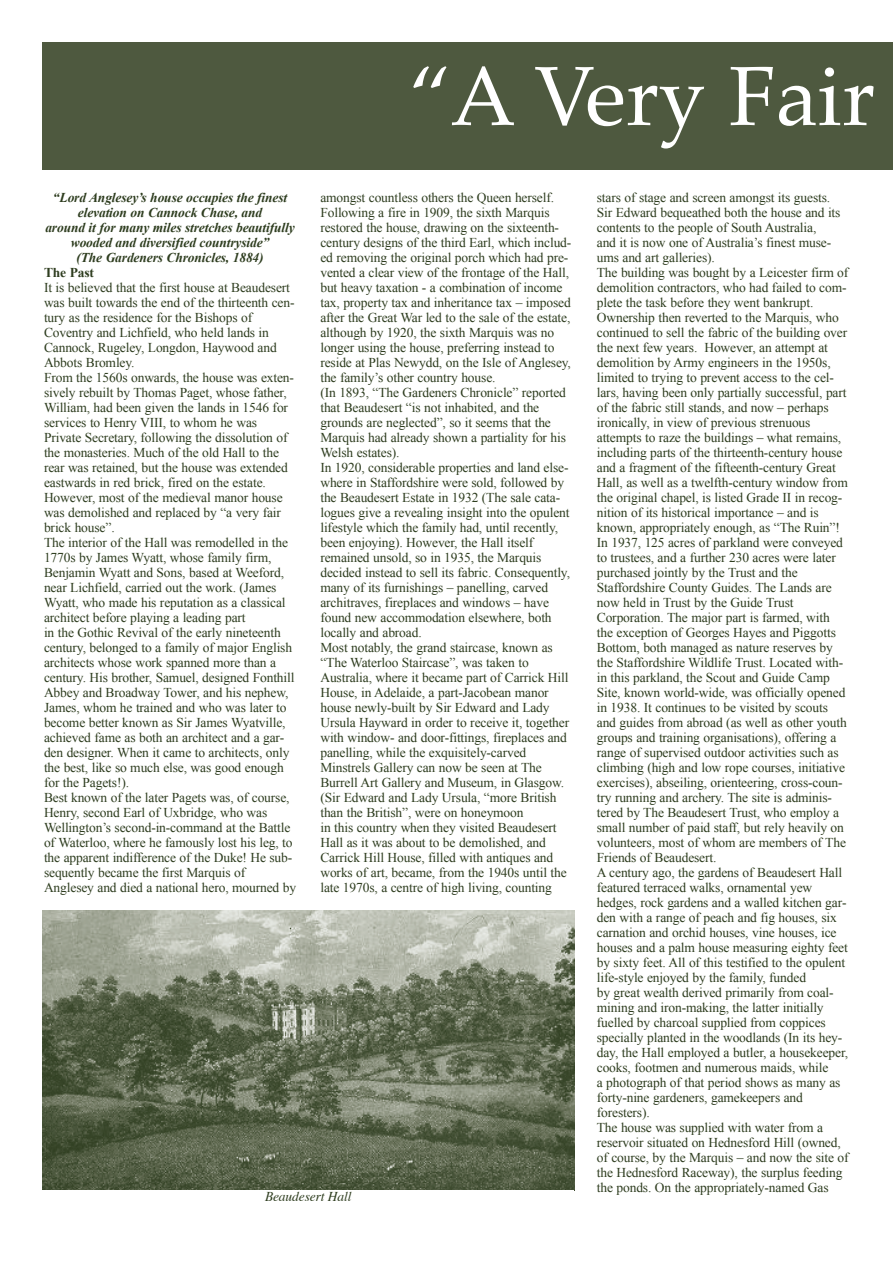
<style>
.page{position:relative;width:893px;height:1263px;background:#fff}
.page>*{position:absolute;margin:0;border:0;box-sizing:border-box;transform-origin:0 0}
.t1{font:84px "Palatino";color:#fff}
.t2{font:13.5px/15px "Times New Roman";letter-spacing:-.01em;color:#2e3d1f}
.t3{font:italic 700 13.5px/15px "Times New Roman";letter-spacing:-.01em;color:#2e3d1f;text-align:center}
.t4{font:italic 13.5px "Times";letter-spacing:-.01em;color:#2e3d1f}
.t5{font:700 13.5px "Times New Roman";letter-spacing:-.01em;color:#2e3d1f}
</style>
<div class="page">
<div style="left:43px;top:43px;width:850px;height:127px;background:#4e593f"></div>
<img style="left:43px;top:910px;width:531px;height:280px">
<h1 class="t1" style="left:408px;top:56px;width:468px">“A Very Fair</h1>
<p class="t3" style="left:45px;top:190px;width:251px">“Lord Anglesey’s house occupies the finest elevation on Cannock Chase, and<br>around it for many miles stretches beautifully wooded and diversified countryside”<br>(The Gardeners Chronicles, 1884)</p>
<p class="t5" style="left:44px;top:265px;width:52px">The Past</p>
<p class="t2" style="left:44px;top:280px;width:254px">It is believed that the first house at Beaudesert was built towards the end of the thirteenth cen&shy;tury as the residence for the Bishops of Coventry and Lichfield, who held lands in Cannock, Rugeley, Longdon, Haywood and Abbots Bromley.<br>From the 1560s onwards, the house was exten&shy;sively rebuilt by Thomas Paget, whose father, William, had been given the lands in 1546 for services to Henry VIII, to whom he was Private Secretary, following the dissolution of the monasteries. Much of the old Hall to the rear was retained, but the house was extended eastwards in red brick, fired on the estate.<br>However, most of the medieval manor house was demolished and replaced by “a very fair brick house”.<br>The interior of the Hall was remodelled in the 1770s by James Wyatt, whose family firm, Benjamin Wyatt and Sons, based at Weeford, near Lichfield, carried out the work. (James Wyatt, who made his reputation as a classical architect before playing a leading part<br>in the Gothic Revival of the early nineteenth century, belonged to a family of major English architects whose work spanned more than a century. His brother, Samuel, designed Fonthill Abbey and Broadway Tower, and his nephew, James, whom he trained and who was later to become better known as Sir James Wyatville, achieved fame as both an architect and a gar&shy;den designer. When it came to architects, only the best, like so much else, was good enough for the Pagets!).<br>Best known of the later Pagets was, of course, Henry, second Earl of Uxbridge, who was Wellington’s second-in-command at the Battle of Waterloo, where he famously lost his leg, to the apparent indifference of the Duke! He sub&shy;sequently became the first Marquis of Anglesey and died a national hero, mourned by</p>
<p class="t2" style="left:320px;top:190px;width:252px">amongst countless others the Queen herself.<br>Following a fire in 1909, the sixth Marquis restored the house, drawing on the sixteenth&shy;century designs of the third Earl, which includ&shy;ed removing the original porch which had pre&shy;vented a clear view of the frontage of the Hall, but heavy taxation - a combination of income tax, property tax and inheritance tax – imposed after the Great War led to the sale of the estate, although by 1920, the sixth Marquis was no longer using the house, preferring instead to reside at Plas Newydd, on the Isle of Anglesey, the family’s other country house.<br>(In 1893, “The Gardeners Chronicle” reported that Beaudesert “is not inhabited, and the grounds are neglected”, so it seems that the Marquis had already shown a partiality for his Welsh estates).<br>In 1920, considerable properties and land else&shy;where in Staffordshire were sold, followed by the Beaudesert Estate in 1932 (The sale cata&shy;logues give a revealing insight into the opulent lifestyle which the family had, until recently, been enjoying). However, the Hall itself remained unsold, so in 1935, the Marquis decided instead to sell its fabric. Consequently, many of its furnishings – panelling, carved architraves, fireplaces and windows – have found new accommodation elsewhere, both locally and abroad.<br>Most notably, the grand staircase, known as “The Waterloo Staircase”, was taken to Australia, where it became part of Carrick Hill House, in Adelaide, a part-Jacobean manor house newly-built by Sir Edward and Lady Ursula Hayward in order to receive it, together with window- and door-fittings, fireplaces and panelling, while the exquisitely-carved Minstrels Gallery can now be seen at The Burrell Art Gallery and Museum, in Glasgow. (Sir Edward and Lady Ursula, “more British than the British”, were on honeymoon<br>in this country when they visited Beaudesert Hall as it was about to be demolished, and Carrick Hill House, filled with antiques and works of art, became, from the 1940s until the late 1970s, a centre of high living, counting</p>
<p class="t4" style="left:265px;top:1191px;width:88px">Beaudesert Hall</p>
<p class="t2" style="left:597px;top:190px;width:253px">stars of stage and screen amongst its guests.<br>Sir Edward bequeathed both the house and its contents to the people of South Australia,<br>and it is now one of Australia’s finest muse&shy;ums and art galleries).<br>The building was bought by a Leicester firm of demolition contractors, who had failed to com&shy;plete the task before they went bankrupt.<br>Ownership then reverted to the Marquis, who continued to sell the fabric of the building over the next few years. However, an attempt at demolition by Army engineers in the 1950s, limited to trying to prevent access to the cel&shy;lars, having been only partially successful, part of the fabric still stands, and now – perhaps ironically, in view of previous strenuous attempts to raze the buildings – what remains, including parts of the thirteenth-century house and a fragment of the fifteenth-century Great Hall, as well as a twelfth-century window from the original chapel, is listed Grade II in recog&shy;nition of its historical importance – and is known, appropriately enough, as “The Ruin”!<br>In 1937, 125 acres of parkland were conveyed to trustees, and a further 230 acres were later purchased jointly by the Trust and the Staffordshire County Guides. The Lands are now held in Trust by the Guide Trust Corporation. The major part is farmed, with the exception of Georges Hayes and Piggotts Bottom, both managed as nature reserves by the Staffordshire Wildlife Trust. Located with&shy;in this parkland, the Scout and Guide Camp Site, known world-wide, was officially opened in 1938. It continues to be visited by scouts and guides from abroad (as well as other youth groups and training organisations), offering a range of supervised outdoor activities such as climbing (high and low rope courses, initiative exercises), abseiling, orienteering, cross-coun&shy;try running and archery. The site is adminis&shy;tered by The Beaudesert Trust, who employ a small number of paid staff, but rely heavily on volunteers, most of whom are members of The Friends of Beaudesert.<br>A century ago, the gardens of Beaudesert Hall featured terraced walks, ornamental yew hedges, rock gardens and a walled kitchen gar&shy;den with a range of peach and fig houses, six carnation and orchid houses, vine houses, ice houses and a palm house measuring eighty feet by sixty feet. All of this testified to the opulent life-style enjoyed by the family, funded<br>by great wealth derived primarily from coal&shy;mining and iron-making, the latter initially fuelled by charcoal supplied from coppices specially planted in the woodlands (In its hey&shy;day, the Hall employed a butler, a housekeeper, cooks, footmen and numerous maids, while<br>a photograph of that period shows as many as forty-nine gardeners, gamekeepers and foresters).<br>The house was supplied with water from a reservoir situated on Hednesford Hill (owned, of course, by the Marquis – and now the site of the Hednesford Raceway), the surplus feeding the ponds. On the appropriately-named Gas</p>
</div>
